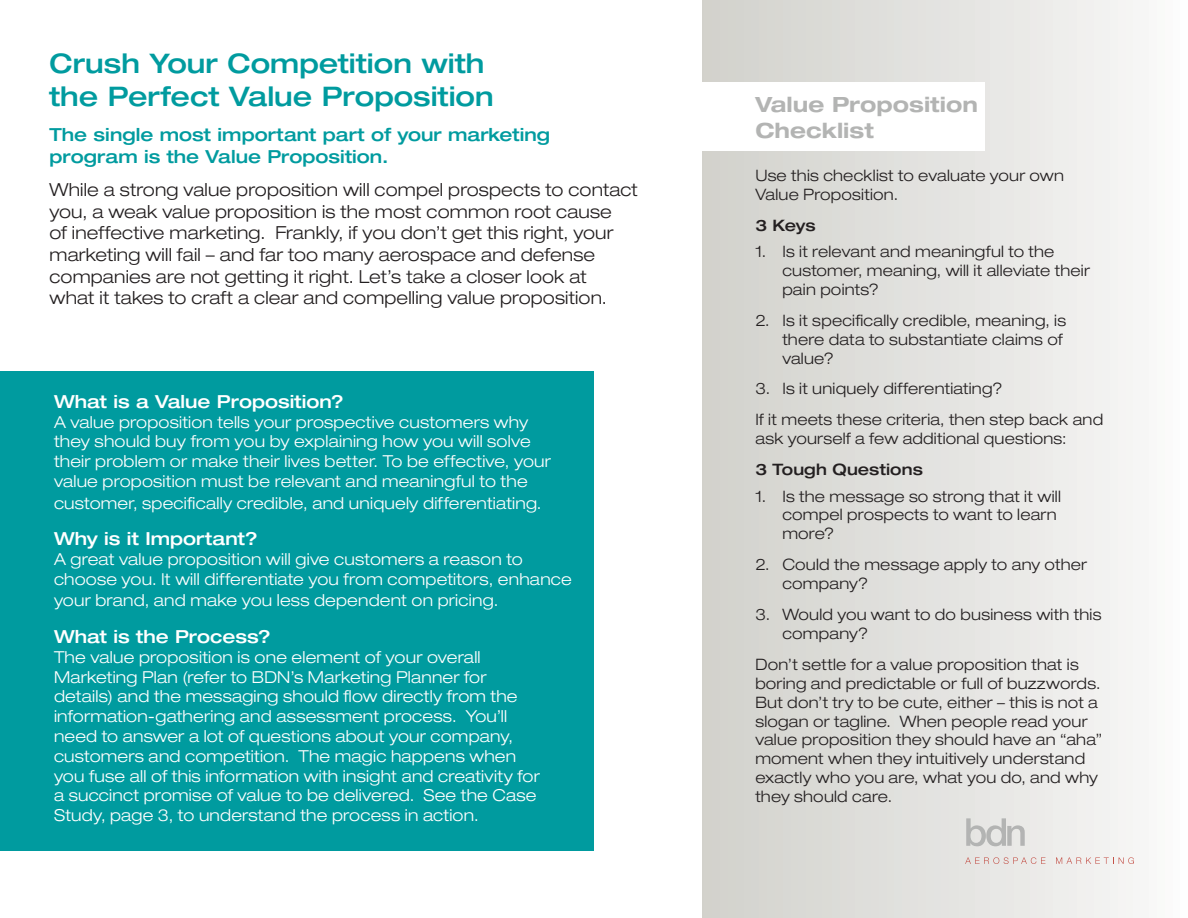
<style>
.page{position:relative;width:1188px;height:918px;background:#fff}
.page>*{position:absolute;margin:0;border:0;box-sizing:border-box;transform-origin:0 0}
.pagehead{font:500 expanded 27px/32.4px "Helvetica Neue LT Pro";color:#009b9f}
.inset_title{font:700 expanded 21px/25.2px "Helvetica Neue LT Pro";color:#b3b4b3}
.t1{font:300 expanded 18px/21.6px "Helvetica Neue LT Pro";letter-spacing:.005em;color:#231f20}
.t2{font:500 expanded 18px/21.6px "Helvetica Neue LT Pro";color:#009b9f}
.t3{font:500 expanded 18px "Helvetica Neue LT Pro";color:#fff}
.t4{font:300 expanded 16.5px/19.8px "Helvetica Neue LT Pro";letter-spacing:.01em;color:#fff}
.t5{font:300 expanded 15.75px/18.9px "Helvetica Neue LT Pro";letter-spacing:.01em;color:#231f20}
.t6{font:500 expanded 15.75px "Helvetica Neue LT Pro";letter-spacing:.005em;color:#231f20}
</style>
<div class="page">
<div style="left:702px;top:0;width:486px;height:918px;background:linear-gradient(to right,#d1d0cb,#f9f9f9)"></div>
<svg style="left:966px;top:818px;width:59px;height:28px;background:#d0d0ce"></svg>
<svg style="left:965px;top:857px;width:80px;height:7px"></svg>
<svg style="left:1056px;top:857px;width:78px;height:7px"></svg>
<div style="left:0;top:371px;width:594px;height:479px;background:#009b9f"></div>
<div style="left:698px;top:82px;width:287px;height:69px;background:#fff"></div>
<p class="pagehead" style="left:50px;top:47px;width:446px">Crush Your Competition with the Perfect Value Proposition</p>
<p class="t2" style="left:50px;top:123px;width:502px">The single most important part of your marketing program is the Value Proposition.</p>
<p class="t1" style="left:50px;top:179px;width:590px">While a strong value proposition will compel prospects to contact you, a weak value proposition is the most common root cause<br>of ineffective marketing. Frankly, if you don’t get this right, your marketing will fail – and far too many aerospace and defense companies are not getting it right. Let’s take a closer look at<br>what it takes to craft a clear and compelling value proposition.</p>
<p class="t3" style="left:54px;top:390px;width:291px">What is a Value Proposition?</p>
<p class="t4" style="left:54px;top:412px;width:498px">A value proposition tells your prospective customers why they should buy from you by explaining how you will solve their problem or make their lives better. To be effective, your value proposition must be relevant and meaningful to the</p>
<p class="t4" style="left:54px;top:493px;width:489px">customer, specifically credible, and uniquely differentiating.</p>
<p class="t3" style="left:54px;top:528px;width:205px">Why is it Important?</p>
<p class="t4" style="left:54px;top:549px;width:519px">A great value proposition will give customers a reason to choose you. It will differentiate you from competitors, enhance</p>
<p class="t4" style="left:54px;top:590px;width:446px">your brand, and make you less dependent on pricing.</p>
<p class="t3" style="left:54px;top:625px;width:218px">What is the Process?</p>
<p class="t4" style="left:54px;top:647px;width:487px">The value proposition is one element of your overall Marketing Plan (refer to BDN’s Marketing Planner for details) and the messaging should flow directly from the information-gathering and assessment process. You’ll need to answer a lot of questions about your company, customers and competition. The magic happens when you fuse all of this information with insight and creativity for a succinct promise of value to be delivered. See the Case Study, page 3, to understand the process in action.</p>
<p class="inset_title" style="left:755px;top:92px;width:224px">Value Proposition<br>Checklist</p>
<p class="t5" style="left:755px;top:166px;width:310px">Use this checklist to evaluate your own<br>Value Proposition.</p>
<p class="t6" style="left:755px;top:215px;width:62px">3 Keys</p>
<p class="t5" style="left:782px;top:242px;width:309px;text-indent:-27px">1. Is it relevant and meaningful to the customer, meaning, will it alleviate their pain points?</p>
<p class="t5" style="left:782px;top:311px;width:285px;text-indent:-27px">2. Is it specifically credible, meaning, is there data to substantiate claims of value?</p>
<p class="t5" style="left:755px;top:379px;width:249px">3. Is it uniquely differentiating?</p>
<p class="t5" style="left:755px;top:410px;width:349px">If it meets these criteria, then step back and ask yourself a few additional questions:</p>
<p class="t6" style="left:755px;top:460px;width:169px">3 Tough Questions</p>
<p class="t5" style="left:782px;top:486px;width:280px;text-indent:-27px">1. Is the message so strong that it will compel prospects to want to learn more?</p>
<p class="t5" style="left:782px;top:555px;width:306px;text-indent:-27px">2. Could the message apply to any other company?</p>
<p class="t5" style="left:782px;top:605px;width:321px;text-indent:-27px">3. Would you want to do business with this company?</p>
<p class="t5" style="left:755px;top:655px;width:348px">Don’t settle for a value proposition that is boring and predictable or full of buzzwords.<br>But don’t try to be cute, either – this is not a slogan or tagline. When people read your value proposition they should have an “aha” moment when they intuitively understand exactly who you are, what you do, and why they should care.</p>
</div>
